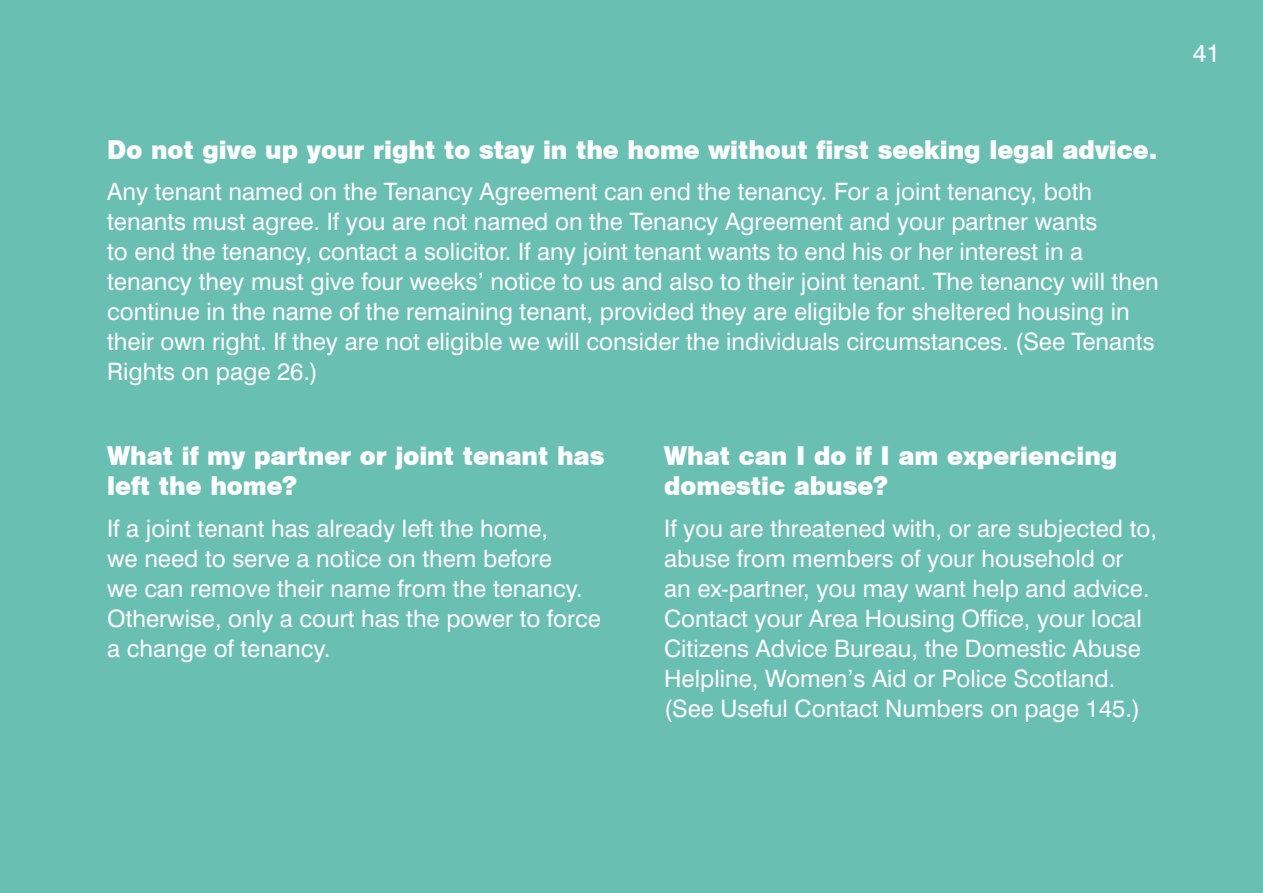
<style>
.page{position:relative;width:1263px;height:893px;background:#6abfb3}
.page>*{position:absolute;margin:0;border:0;box-sizing:border-box;transform-origin:0 0}
.t1{font:25.2px "Swiss 721 BT";color:#fff}
.t2{font:24px/30px "Swiss 721 BT";color:#fff}
.t3{font:24px "Swiss 721 BT Black No 2";color:#fff}
</style>
<div class="page">
<p class="t3" style="left:107px;top:133px;width:1052px">Do not give up your right to stay in the home without first seeking legal advice.</p>
<p class="t2" style="left:107px;top:177px;width:1053px">Any tenant named on the Tenancy Agreement can end the tenancy. For a joint tenancy, both tenants must agree. If you are not named on the Tenancy Agreement and your partner wants<br>to end the tenancy, contact a solicitor. If any joint tenant wants to end his or her interest in a tenancy they must give four weeks’ notice to us and also to their joint tenant. The tenancy will then continue in the name of the remaining tenant, provided they are eligible for sheltered housing in their own right. If they are not eligible we will consider the individuals circumstances. (See Tenants Rights on page 26.)</p>
<p class="t3" style="left:107px;top:439px;width:499px">What if my partner or joint tenant has</p>
<p class="t3" style="left:664px;top:439px;width:455px">What can I do if I am experiencing</p>
<p class="t3" style="left:107px;top:469px;width:191px">left the home?</p>
<p class="t3" style="left:664px;top:469px;width:225px">domestic abuse?</p>
<p class="t2" style="left:107px;top:513px;width:442px">If a joint tenant has already left the home,</p>
<p class="t2" style="left:664px;top:513px;width:494px">If you are threatened with, or are subjected to,</p>
<p class="t2" style="left:107px;top:543px;width:446px">we need to serve a notice on them before</p>
<p class="t2" style="left:664px;top:543px;width:461px">abuse from members of your household or</p>
<p class="t2" style="left:107px;top:573px;width:477px">we can remove their name from the tenancy.</p>
<p class="t2" style="left:664px;top:573px;width:487px">an ex-partner, you may want help and advice.</p>
<p class="t2" style="left:107px;top:603px;width:495px">Otherwise, only a court has the power to force</p>
<p class="t2" style="left:664px;top:603px;width:479px">Contact your Area Housing Offce, your local</p>
<p class="t2" style="left:107px;top:633px;width:225px">a change of tenancy.</p>
<p class="t2" style="left:664px;top:633px;width:478px">Citizens Advice Bureau, the Domestic Abuse</p>
<p class="t2" style="left:664px;top:663px;width:453px">Helpline, Women’s Aid or Police Scotland.</p>
<p class="t2" style="left:664px;top:693px;width:477px">(See Useful Contact Numbers on page 145.)</p>
<p class="t1" style="left:1193px;top:38px;width:29px">41</p>
</div>
